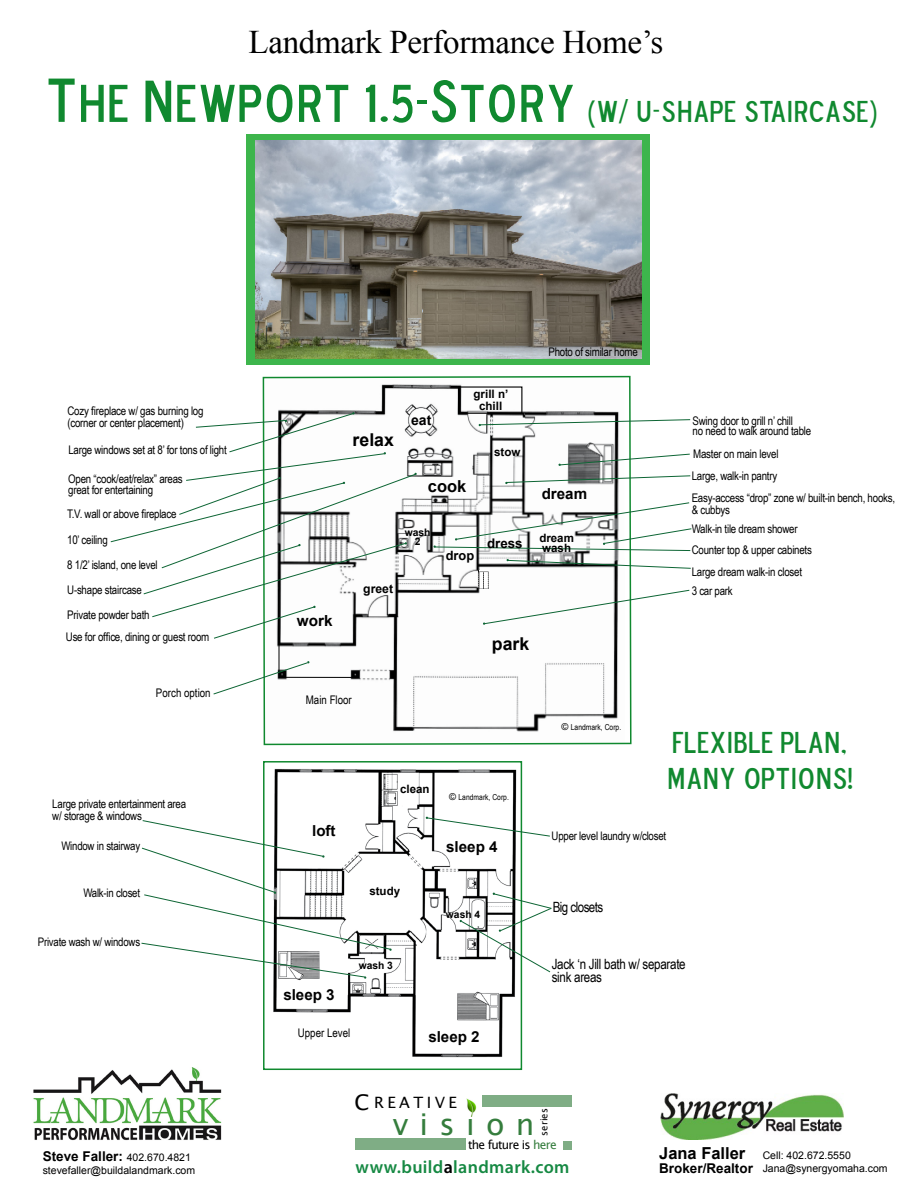
<style>
.page{position:relative;width:918px;height:1188px;background:#fff}
.page>*{position:absolute;margin:0;border:0;box-sizing:border-box;transform-origin:0 0}
.t1{font:33px "Times New Roman";letter-spacing:-.01em;color:#000}
.t2{font:30px/36px "Blue Highway D Type";letter-spacing:.03em;color:#10892f}
.t3{font:30px "Lucida Sans Unicode";color:#357d3d}
.t4{font:600 18px "Myriad Pro";letter-spacing:.02em;color:#168943}
.t5{font:700 17.7px "Arial";color:#000}
.t6{font:700 16.5px "Arial";color:#000}
.t7{font:15.6px "Lucida Sans Unicode";letter-spacing:.22em;color:#000}
.t8{font:700 15.3px "Arial";color:#000}
.t9{font:700 15.15px "Arial";color:#000}
.t10{font:14.1px/13px "Arial Narrow";letter-spacing:-.02em;color:#000}
.t11{font:14.1px "Arial Narrow";letter-spacing:-.04em;color:#000}
.t12{font:700 14.1px "Arial";color:#000}
.t13{font:700 13.5px "Arial";color:#000}
.t14{font:700 13.35px "Arial";color:#000}
.t15{font:700 12.75px "Arial";color:#000}
.t16{font:700 12.15px "Arial";color:#000}
.t17{font:12px "Lucida Sans Unicode";letter-spacing:-.06em;color:#000}
.t18{font:11.85px/25px "Arial Narrow";letter-spacing:-.02em;color:#000}
.t19{font:11.85px "Arial Narrow";color:#000}
.t20{font:700 11.55px/9.8px "Arial";color:#000}
.t21{font:10.5px/13.5px "Arial";color:#000}
.t22{font:700 10.35px/9.8px "Arial";color:#000;text-align:center}
.t23{font:9.6px "Lucida Sans Unicode";letter-spacing:.01em;color:#000}
.t24{font:8.25px "Arial Narrow";color:#000}
.s1{font-size:63px}
.s2{font-size:54px}
.s3{font-size:60px}
.s4{font-weight:400;font-size:10.5px}
.s5{font-family:"Arial";font-size:9.45px}
.s6{font-size:21.6px}
.s7{color:#357d3d}
.s8{color:#000}
</style>
<div class="page">
<img style="left:273px;top:768px;width:244px;height:290px">
<div style="left:263px;top:761px;width:259px;height:309px;border:2px solid #10892f"></div>
<svg style="left:262px;top:375px;width:370px;height:371px"></svg>
<svg style="left:479px;top:419px;width:212px;height:7px"></svg>
<svg style="left:505px;top:475px;width:186px;height:9px"></svg>
<svg style="left:558px;top:453px;width:132px;height:13px"></svg>
<hr style="left:279px;top:637px;width:1px;height:36px;background:#000">
<hr style="left:285px;top:677px;width:67px;height:1px;background:#000">
<svg style="left:426px;top:817px;width:124px;height:20px"></svg>
<svg style="left:213px;top:661px;width:97px;height:34px"></svg>
<img style="left:479px;top:571px;width:10px;height:18px">
<svg style="left:483px;top:590px;width:207px;height:35px"></svg>
<img style="left:466px;top:1099px;width:11px;height:18px">
<div style="left:355px;top:1138px;width:111px;height:11px;background:#7fad85"></div>
<div style="left:482px;top:1096px;width:90px;height:11px;background:#7fad85"></div>
<div style="left:563px;top:1141px;width:9px;height:9px;background:#7fad85"></div>
<img style="left:660px;top:1093px;width:184px;height:47px">
<div style="left:246px;top:134px;width:404px;height:230px;background:#3db54c"></div>
<div style="left:458px;top:386px;width:64px;height:28px;border:1px solid #000"></div>
<svg style="left:110px;top:412px;width:307px;height:227px"></svg>
<svg style="left:433px;top:502px;width:259px;height:49px"></svg>
<svg style="left:506px;top:559px;width:185px;height:10px"></svg>
<svg style="left:141px;top:820px;width:251px;height:159px"></svg>
<img style="left:256px;top:141px;width:386px;height:217px">
<svg style="left:460px;top:892px;width:92px;height:81px"></svg>
<img style="left:33px;top:1068px;width:189px;height:73px">
<h1 class="t1" style="left:249px;top:20px;width:416px">Landmark Performance Home’s</h1>
<h2 class="t2" style="left:47px;top:93px;width:831px"><span class="s1">T</span><span class="s2">HE</span> <span class="s3">N</span><span class="s2">EWPORT 1.5-</span><span class="s3">S</span><span class="s2">TORY</span> (W/ U-SHAPE STAIRCASE)</h2>
<p class="t18" style="left:67px;top:404px;width:138px;line-height:12.5px">Cozy fireplace w/ gas burning log (corner or center placement)</p>
<p class="t18" style="left:68px;top:437px;width:160px">Large windows set at 8’ for tons of light</p>
<p class="t18" style="left:68px;top:473px;width:116px;line-height:11.2px">Open “cook/eat/relax” areas great for entertaining</p>
<p class="t18" style="left:67px;top:501px;width:111px">T.V. wall or above fireplace</p>
<p class="t18" style="left:67px;top:527px;width:92px">10’ ceiling<br>8 1/2’ island, one level<br>U-shape staircase<br>Private powder bath</p>
<p class="t18" style="left:66px;top:624px;width:145px">Use for office, dining or guest room</p>
<p class="t19" style="left:156px;top:684px;width:56px">Porch option</p>
<p class="t18" style="left:52px;top:798px;width:135px;line-height:11.9px">Large private entertainment area w/ storage &amp; windows</p>
<p class="t18" style="left:61px;top:833px;width:80px">Window in stairway</p>
<p class="t18" style="left:83px;top:880px;width:58px">Walk-in closet</p>
<p class="t18" style="left:38px;top:929px;width:104px">Private wash w/ windows</p>
<p class="t13" style="left:43px;top:1147px;width:150px">Steve Faller: <span class="s4">402.670.4821</span></p>
<p class="t21" style="left:43px;top:1164px;width:154px">stevefaller@buildalandmark.com</p>
<p class="t8" style="left:297px;top:610px;width:37px">work</p>
<p class="t18" style="left:548px;top:339px;width:91px">Photo of similar home</p>
<h3 class="t5" style="left:353px;top:428px;width:43px">relax</h3>
<p class="t12" style="left:411px;top:410px;width:22px">eat</p>
<p class="t20" style="left:474px;top:388px;width:36px;line-height:12.1px;text-align:center">grill n’ chill</p>
<p class="t20" style="left:494px;top:447px;width:28px">stow</p>
<h3 class="t6" style="left:428px;top:475px;width:40px">cook</h3>
<p class="t9" style="left:542px;top:484px;width:47px">dream</p>
<p class="t22" style="left:405px;top:527px;width:27px">wash<br>2</p>
<p class="t16" style="left:363px;top:581px;width:31px">greet</p>
<p class="t15" style="left:446px;top:547px;width:30px">drop</p>
<p class="t14" style="left:487px;top:534px;width:37px">dress</p>
<p class="t20" style="left:539px;top:534px;width:36px">dream wash</p>
<h3 class="t5" style="left:492px;top:632px;width:39px">park</h3>
<p class="t19" style="left:306px;top:691px;width:47px">Main Floor</p>
<p class="t24" style="left:562px;top:721px;width:61px"><span class="s5">©</span> Landmark, Corp.</p>
<p class="t20" style="left:400px;top:785px;width:31px">clean</p>
<p class="t24" style="left:449px;top:791px;width:61px"><span class="s5">©</span> Landmark, Corp.</p>
<p class="t18" style="left:693px;top:415px;width:120px;line-height:10.6px">Swing door to grill n’ chill<br>no need to walk around table</p>
<p class="t18" style="left:693px;top:441px;width:87px">Master on main level</p>
<p class="t18" style="left:692px;top:464px;width:205px;line-height:22.5px">Large, walk-in pantry<br>Easy-access “drop” zone w/ built-in bench, hooks,</p>
<p class="t18" style="left:692px;top:500px;width:107px;line-height:19px">&amp; cubbys<br>Walk-in tile dream shower</p>
<p class="t18" style="left:692px;top:539px;width:122px;line-height:21.3px">Counter top &amp; upper cabinets<br>Large dream walk-in closet</p>
<p class="t18" style="left:692px;top:578px;width:43px">3 car park</p>
<h2 class="t2" style="left:667px;top:724px;width:188px">FLEXIBLE PLAN,<br>MANY OPTIONS!</h2>
<p class="t9" style="left:312px;top:821px;width:25px">loft</p>
<p class="t20" style="left:369px;top:887px;width:32px">study</p>
<p class="t9" style="left:283px;top:985px;width:53px">sleep 3</p>
<p class="t22" style="left:359px;top:961px;width:36px">wash 3</p>
<p class="t19" style="left:298px;top:1024px;width:54px">Upper Level</p>
<p class="t9" style="left:446px;top:837px;width:53px">sleep 4</p>
<p class="t22" style="left:446px;top:910px;width:36px">wash 4</p>
<p class="t9" style="left:428px;top:1027px;width:53px">sleep 2</p>
<p class="t18" style="left:552px;top:823px;width:116px">Upper level laundry w/closet</p>
<p class="t11" style="left:553px;top:896px;width:52px">Big closets</p>
<p class="t10" style="left:552px;top:957px;width:135px">Jack ‘n Jill bath w/ separate sink areas</p>
<h3 class="t7" style="left:355px;top:1091px;width:104px"><span class="s6">C</span>REATIVE</h3>
<p class="t23" style="left:537px;top:1136px;width:29px;rotate:-90deg">series</p>
<h2 class="t3" style="left:393px;top:1100px;width:143px">v i s i o n</h2>
<p class="t17" style="left:468px;top:1135px;width:90px">the future is <span class="s7">here</span></p>
<h3 class="t4" style="left:356px;top:1155px;width:215px">www.build<span class="s8">a</span>landmark.com</h3>
<h3 class="t6" style="left:659px;top:1142px;width:88px">Jana Faller</h3>
<p class="t13" style="left:659px;top:1159px;width:95px">Broker/Realtor</p>
<p class="t21" style="left:763px;top:1149px;width:127px">Cell: 402.672.5550<br>Jana@synergyomaha.com</p>
</div>
